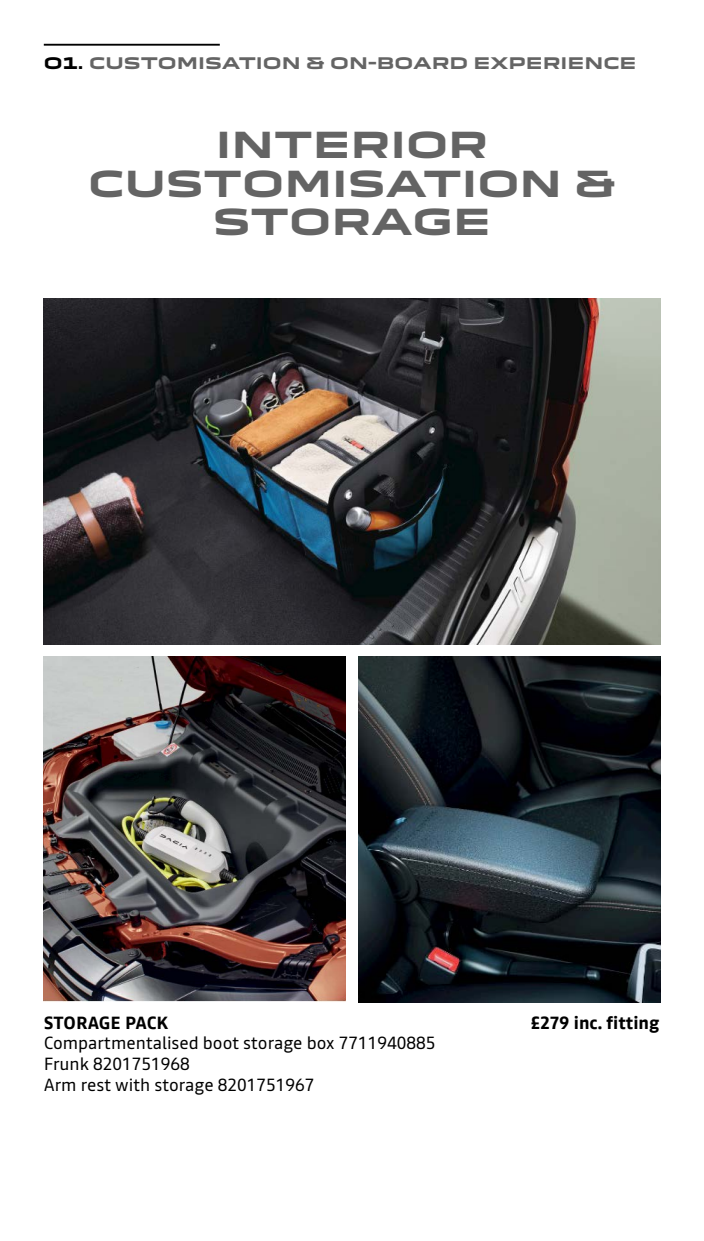
<style>
.page{position:relative;width:704px;height:1241px;background:#fff}
.page>*{position:absolute;margin:0;border:0;box-sizing:border-box;transform-origin:0 0}
.t1{font:700 35px/38.1px "Dacia Block Extended";color:#646464;text-align:center}
.t2{font:17.5px/20.6px "Read";color:#000}
.t3{font:700 17.5px "Read";color:#000}
.t4{font:700 15.62px "Dacia Block Extended";color:#646464}
.s1{color:#000}
</style>
<div class="page">
<hr style="left:44px;top:44px;width:176px;height:2px;background:#000">
<img style="left:44px;top:298px;width:615px;height:346px">
<img style="left:44px;top:656px;width:301px;height:345px">
<img style="left:358px;top:656px;width:301px;height:345px">
<p class="t4" style="left:44px;top:54px;width:593px"><span class="s1">O1.</span> CUSTOMISATION &amp; ON-BOARD EXPERIENCE</p>
<h1 class="t1" style="left:88px;top:127px;width:529px">INTERIOR<br>CUSTOMISATION &amp;<br>STORAGE</h1>
<p class="t3" style="left:44px;top:1009px;width:126px">STORAGE PACK</p>
<p class="t3" style="left:530px;top:1009px;width:130px">£279 inc. fitting</p>
<p class="t2" style="left:44px;top:1032px;width:393px">Compartmentalised boot storage box 7711940885<br>Frunk 8201751968<br>Arm rest with storage 8201751967</p>
</div>
